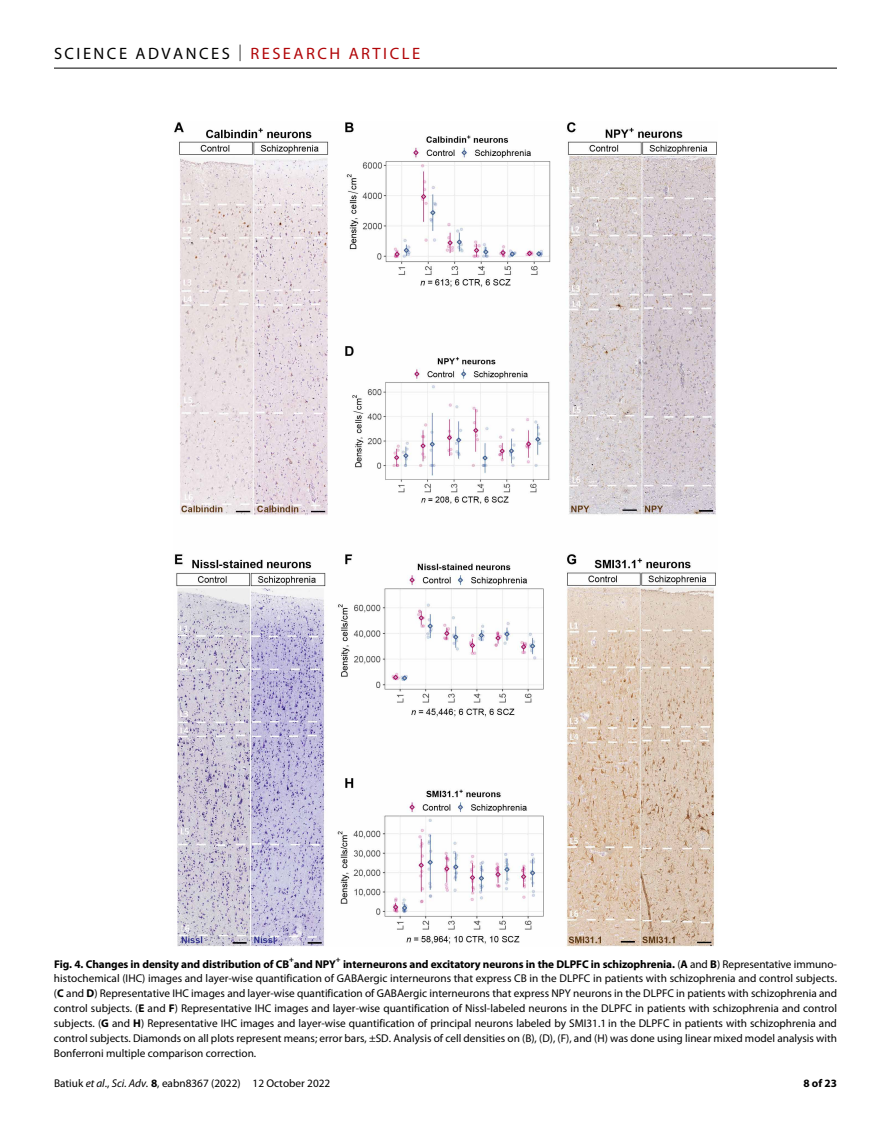
<style>
.page{position:relative;width:891px;height:1134px;background:#fff}
.page>*{position:absolute;margin:0;border:0;box-sizing:border-box;transform-origin:0 0}
.t1{font:16.5px "Myriad Pro";letter-spacing:.15em;color:#000}
.t2{font:11.25px/15px "Myriad Pro";color:#000;text-align:justify}
.t3{font:700 11.25px "Myriad Pro";color:#000}
.s1{font-weight:300}
.s2{color:#b10508}
.s3{font-weight:700}
.s4{font-style:italic}
</style>
<div class="page">
<hr style="left:54px;top:68px;width:783px;height:1px;background:#000">
<img style="left:174px;top:122px;width:543px;height:824px">
<h1 class="t1" style="left:54px;top:40px;width:368px">SCIENCE ADVANCES <span class="s1">|</span> <span class="s2">RESEARCH ARTICLE</span></h1>
<p class="t2" style="left:54px;top:956px;width:785px"><span class="s3">Fig. 4. Changes in density and distribution of CB</span><sup>+</sup><span class="s3">and NPY</span><sup>+</sup> <span class="s3">interneurons and excitatory neurons in the DLPFC in schizophrenia.</span> (<span class="s3">A</span> and <span class="s3">B</span>) Representative immuno&shy;histochemical (IHC) images and layer-wise quantification of GABAergic interneurons that express CB in the DLPFC in patients with schizophrenia and control subjects. (<span class="s3">C</span> and <span class="s3">D</span>) Representative IHC images and layer-wise quantification of GABAergic interneurons that express NPY neurons in the DLPFC in patients with schizophrenia and control subjects. (<span class="s3">E</span> and <span class="s3">F</span>) Representative IHC images and layer-wise quantification of Nissl-labeled neurons in the DLPFC in patients with schizophrenia and control subjects. (<span class="s3">G</span> and <span class="s3">H</span>) Representative IHC images and layer-wise quantification of principal neurons labeled by SMI31.1 in the DLPFC in patients with schizophrenia and control subjects. Diamonds on all plots represent means; error bars, ±SD. Analysis of cell densities on (B), (D), (F), and (H) was done using linear mixed model analysis with Bonferroni multiple comparison correction.</p>
<p class="t2" style="left:54px;top:1076px;width:278px">Batiuk <span class="s4">et al</span>., <span class="s4">Sci. Adv.</span> <span class="s3">8</span>, eabn8367 (2022) 12 October 2022</p>
<p class="t3" style="left:803px;top:1074px;width:35px">8 of 23</p>
</div>
